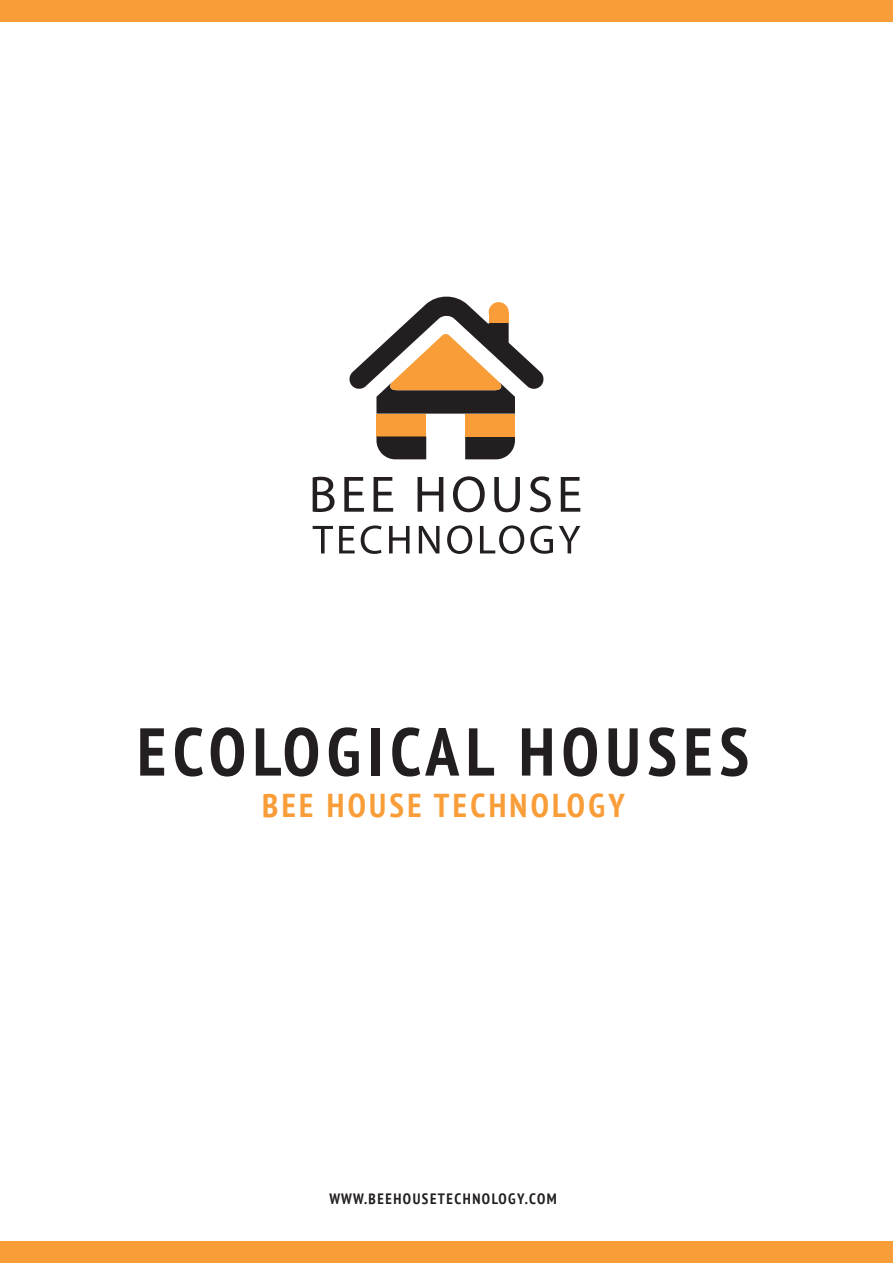
<style>
.page{position:relative;width:893px;height:1263px;background:#fff}
.page>*{position:absolute;margin:0;border:0;box-sizing:border-box;transform-origin:0 0}
.t1{font:700 condensed 67.5px "PT Sans";letter-spacing:.1em;color:#231f20}
.t2{font:700 condensed 33px "PT Sans";letter-spacing:.1em;color:#f89d38}
.t3{font:700 condensed 15px "PT Sans";letter-spacing:.1em;color:#231f20}
</style>
<div class="page">
<div style="left:0;top:0;width:893px;height:21px;background:#f89d38"></div>
<div style="left:0;top:1242px;width:893px;height:21px;background:#f89d38"></div>
<svg style="left:313px;top:477px;width:22px;height:35px"></svg>
<svg style="left:344px;top:477px;width:20px;height:35px"></svg>
<svg style="left:374px;top:477px;width:19px;height:35px"></svg>
<svg style="left:418px;top:477px;width:25px;height:35px"></svg>
<svg style="left:453px;top:476px;width:32px;height:36px"></svg>
<svg style="left:494px;top:477px;width:26px;height:35px"></svg>
<svg style="left:530px;top:476px;width:21px;height:36px"></svg>
<svg style="left:561px;top:477px;width:19px;height:35px"></svg>
<svg style="left:313px;top:526px;width:20px;height:27px"></svg>
<svg style="left:339px;top:526px;width:16px;height:27px"></svg>
<svg style="left:361px;top:525px;width:21px;height:29px"></svg>
<svg style="left:389px;top:526px;width:21px;height:27px"></svg>
<svg style="left:419px;top:526px;width:20px;height:27px"></svg>
<svg style="left:447px;top:525px;width:25px;height:29px"></svg>
<svg style="left:480px;top:525px;width:44px;height:29px"></svg>
<svg style="left:530px;top:526px;width:23px;height:28px"></svg>
<svg style="left:559px;top:526px;width:21px;height:27px"></svg>
<svg style="left:465px;top:436px;width:50px;height:23px"></svg>
<div style="left:465px;top:414px;width:50px;height:22px;background:#f89d38"></div>
<div style="left:376px;top:414px;width:50px;height:22px;background:#f89d38"></div>
<svg style="left:376px;top:436px;width:50px;height:23px"></svg>
<svg style="left:349px;top:296px;width:195px;height:118px"></svg>
<div style="left:489px;top:312px;width:20px;height:11px;background:#f89d38"></div>
<div style="left:489px;top:302px;width:20px;height:20px;background:#f89d38;border-radius:50%"></div>
<h1 class="t1" style="left:137px;top:707px;width:613px">ECOLOGICAL HOUSES</h1>
<h2 class="t2" style="left:262px;top:783px;width:364px">BEE HOUSE TECHNOLOGY</h2>
<p class="t3" style="left:329px;top:1189px;width:229px">WWW.BEEHOUSETECHNOLOGY.COM</p>
</div>
